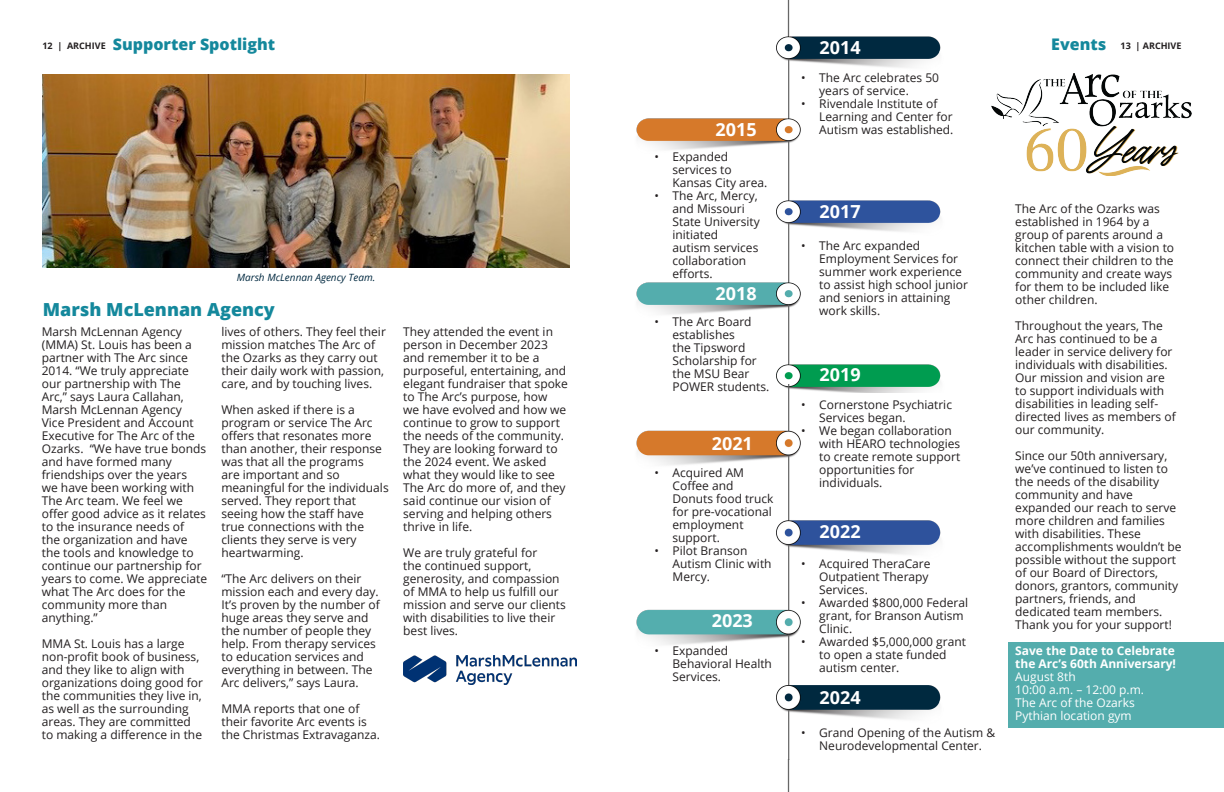
<style>
.page{position:relative;width:1224px;height:792px;background:#fff}
.page>*{position:absolute;margin:0;border:0;box-sizing:border-box;transform-origin:0 0}
.Quote_centered{font:700 18px "Open Sans";color:#fff}
.t1{font:800 18px "Open Sans";color:#14889c}
._36pt_bold{font:800 16px "Open Sans";color:#14889c}
.t2{font:12px/13px "Open Sans";color:#231f20}
.t3{font:12px "Open Sans";color:#fff}
.t4{font:700 12px/13px "Open Sans";color:#fff}
.t5{font:italic 10px "Open Sans";color:#002940}
._36pt_bold-2{font:700 9px "Open Sans";color:#231f20}
.s1{font-weight:700;font-size:9px;color:#231f20}
.s2{font-weight:800;font-size:16px;color:#14889c}
</style>
<div class="page">
<div style="left:1008px;top:643px;width:216px;height:85px;background:#54adad"></div>
<img style="left:787px;top:0;width:3px;height:19px">
<img style="left:43px;top:75px;width:526px;height:193px">
<img style="left:403px;top:656px;width:174px;height:29px">
<img style="left:992px;top:73px;width:200px;height:103px">
<img style="left:636px;top:19px;width:305px;height:366px">
<img style="left:636px;top:385px;width:305px;height:295px">
<img style="left:776px;top:680px;width:165px;height:80px">
<img style="left:787px;top:760px;width:3px;height:32px">
<p class="_36pt_bold" style="left:43px;top:32px;width:234px"><span class="s1">12 | ARCHIVE</span> Supporter Spotlight</p>
<p class="_36pt_bold-2" style="left:1051px;top:40px;width:132px"><span class="s2">Events</span> 13 | ARCHIVE</p>
<p class="Quote_centered" style="left:820px;top:35px;width:43px">2014</p>
<p class="t5" style="left:237px;top:271px;width:140px">Marsh McLennan Agency Team.</p>
<p class="t1" style="left:43px;top:296px;width:234px">Marsh McLennan Agency</p>
<p class="t2" style="left:42px;top:325px;width:167px">Marsh McLennan Agency (MMA) St. Louis has been a partner with The Arc since<br>2014. “We truly appreciate our partnership with The<br>Arc,” says Laura Callahan,<br>Marsh McLennan Agency<br>Vice President and Account<br>Executive for The Arc of the<br>Ozarks. “We have true bonds and have formed many friendships over the years<br>we have been working with<br>The Arc team. We feel we offer good advice as it relates to the insurance needs of<br>the organization and have the tools and knowledge to continue our partnership for years to come. We appreciate what The Arc does for the community more than anything.”</p>
<p class="t2" style="left:42px;top:637px;width:163px">MMA St. Louis has a large non-profit book of business, and they like to align with organizations doing good for the communities they live in, as well as the surrounding areas. They are committed to making a difference in the</p>
<p class="t2" style="left:221px;top:325px;width:166px">lives of others. They feel their mission matches The Arc of the Ozarks as they carry out their daily work with passion, care, and by touching lives.</p>
<p class="t2" style="left:221px;top:403px;width:169px">When asked if there is a program or service The Arc offers that resonates more than another, their response was that all the programs<br>are important and so meaningful for the individuals served. They report that seeing how the staff have true connections with the clients they serve is very heartwarming.</p>
<p class="t2" style="left:221px;top:572px;width:160px">“The Arc delivers on their mission each and every day.<br>It’s proven by the number of huge areas they serve and the number of people they help. From therapy services to education services and everything in between. The<br>Arc delivers,” says Laura.</p>
<p class="t2" style="left:221px;top:702px;width:160px">MMA reports that one of their favorite Arc events is the Christmas Extravaganza.</p>
<p class="t2" style="left:403px;top:325px;width:166px">They attended the event in person in December 2023 and remember it to be a purposeful, entertaining, and elegant fundraiser that spoke to The Arc’s purpose, how<br>we have evolved and how we continue to grow to support the needs of the community.<br>They are looking forward to the 2024 event. We asked what they would like to see<br>The Arc do more of, and they said continue our vision of serving and helping others thrive in life.</p>
<p class="t2" style="left:403px;top:546px;width:164px">We are truly grateful for<br>the continued support, generosity, and compassion of MMA to help us fulfill our mission and serve our clients with disabilities to live their best lives.</p>
<p class="Quote_centered" style="left:716px;top:117px;width:43px">2015</p>
<p class="t2" style="left:673px;top:150px;width:96px;text-indent:-18px">• Expanded services to<br>Kansas City area.</p>
<p class="t2" style="left:673px;top:189px;width:89px;text-indent:-18px">• The Arc, Mercy, and Missouri<br>State University initiated<br>autism services collaboration efforts.</p>
<p class="Quote_centered" style="left:716px;top:281px;width:43px">2018</p>
<p class="t2" style="left:673px;top:315px;width:98px;text-indent:-18px">• The Arc Board establishes<br>the Tipsword<br>Scholarship for the MSU Bear<br>POWER students.</p>
<p class="Quote_centered" style="left:712px;top:431px;width:43px">2021</p>
<p class="t2" style="left:673px;top:465px;width:103px;text-indent:-18px">• Acquired AM<br>Coffee and<br>Donuts food truck for pre-vocational employment support.</p>
<p class="t2" style="left:673px;top:543px;width:101px;text-indent:-18px">• Pilot Branson<br>Autism Clinic with<br>Mercy.</p>
<p class="Quote_centered" style="left:712px;top:608px;width:43px">2023</p>
<p class="t2" style="left:673px;top:644px;width:101px;text-indent:-18px">• Expanded<br>Behavioral Health<br>Services.</p>
<p class="t2" style="left:819px;top:71px;width:121px;text-indent:-18px">• The Arc celebrates 50 years of service.</p>
<p class="t2" style="left:819px;top:97px;width:136px;text-indent:-18px">• Rivendale Institute of<br>Learning and Center for<br>Autism was established.</p>
<p class="Quote_centered" style="left:820px;top:199px;width:43px">2017</p>
<p class="t2" style="left:819px;top:238px;width:150px;text-indent:-18px">• The Arc expanded<br>Employment Services for summer work experience to assist high school junior and seniors in attaining work skills.</p>
<p class="Quote_centered" style="left:820px;top:362px;width:43px">2019</p>
<p class="t2" style="left:819px;top:398px;width:134px;text-indent:-18px">• Cornerstone Psychiatric<br>Services began.</p>
<p class="t2" style="left:819px;top:424px;width:143px;text-indent:-18px">• We began collaboration with HEARO technologies to create remote support opportunities for individuals.</p>
<p class="Quote_centered" style="left:820px;top:519px;width:43px">2022</p>
<p class="t2" style="left:819px;top:556px;width:113px;text-indent:-18px">• Acquired TheraCare<br>Outpatient Therapy<br>Services.</p>
<p class="t2" style="left:819px;top:595px;width:150px;text-indent:-18px">• Awarded $800,000 Federal grant, for Branson Autism<br>Clinic.</p>
<p class="t2" style="left:819px;top:634px;width:148px;text-indent:-18px">• Awarded $5,000,000 grant to open a state funded autism center.</p>
<p class="Quote_centered" style="left:820px;top:685px;width:43px">2024</p>
<p class="t2" style="left:801px;top:726px;width:195px;text-align:center">• Grand Opening of the Autism &amp;<br>Neurodevelopmental Center.</p>
<p class="t2" style="left:1015px;top:202px;width:160px">The Arc of the Ozarks was established in 1964 by a group of parents around a kitchen table with a vision to connect their children to the community and create ways for them to be included like other children.</p>
<p class="t2" style="left:1015px;top:319px;width:162px">Throughout the years, The<br>Arc has continued to be a leader in service delivery for individuals with disabilities.<br>Our mission and vision are to support individuals with disabilities in leading self&shy;directed lives as members of our community.</p>
<p class="t2" style="left:1015px;top:449px;width:168px">Since our 50th anniversary, we’ve continued to listen to the needs of the disability community and have expanded our reach to serve more children and families with disabilities. These accomplishments wouldn’t be possible without the support of our Board of Directors, donors, grantors, community partners, friends, and dedicated team members.<br>Thank you for your support!</p>
<p class="t4" style="left:1015px;top:644px;width:162px">Save the Date to Celebrate the Arc’s 60th Anniversary!</p>
<p class="t3" style="left:1015px;top:669px;width:62px">August 8th</p>
<p class="t3" style="left:1015px;top:682px;width:130px">10:00 a.m. – 12:00 p.m.</p>
<p class="t3" style="left:1015px;top:695px;width:121px">The Arc of the Ozarks</p>
<p class="t3" style="left:1015px;top:708px;width:118px">Pythian location gym</p>
</div>
